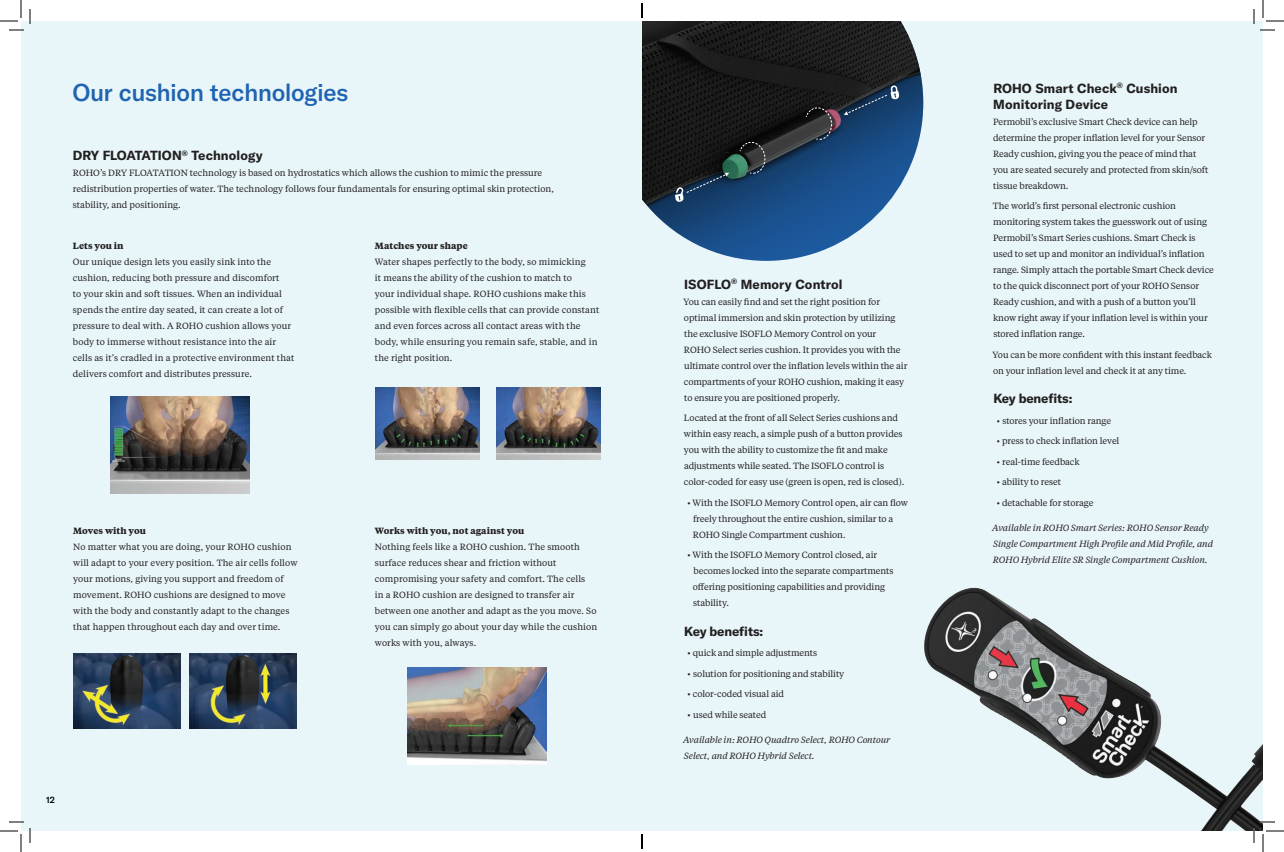
<style>
.page{position:relative;width:1284px;height:852px;background:#fff}
.page>*{position:absolute;margin:0;border:0;box-sizing:border-box;transform-origin:0 0}
.t1{font:500 24px "GT America";letter-spacing:-.005em;color:#2064b1}
.t2{font:700 13px/16px "GT America";letter-spacing:.01em;color:#231f20}
.t3{font:700 13px "GT America";letter-spacing:-.01em;color:#231f20}
.t4{font:9px/16px "Tiempos Text";letter-spacing:-.005em;color:#231f20}
.t5{font:italic 9px/16px "Tiempos Text";letter-spacing:-.01em;color:#231f20}
.t6{font:700 9px "Tiempos Text";letter-spacing:.01em;color:#231f20}
.t7{font:500 9px "GT America";color:#000}
</style>
<div class="page">
<div style="left:21px;top:21px;width:1242px;height:810px;background:#e8f6fa"></div>
<img style="left:407px;top:668px;width:140px;height:97px">
<img style="left:73px;top:653px;width:107px;height:75px">
<img style="left:190px;top:653px;width:107px;height:75px">
<img style="left:376px;top:387px;width:104px;height:73px">
<img style="left:496px;top:387px;width:105px;height:73px">
<img style="left:642px;top:21px;width:281px;height:240px">
<img style="left:111px;top:396px;width:139px;height:98px">
<svg style="left:805px;top:107px;width:27px;height:33px"></svg>
<svg style="left:739px;top:142px;width:27px;height:32px"></svg>
<svg style="left:675px;top:173px;width:54px;height:29px"></svg>
<svg style="left:844px;top:85px;width:55px;height:30px"></svg>
<img style="left:924px;top:587px;width:339px;height:244px">
<svg style="left:0;top:0;width:31px;height:31px"></svg>
<svg style="left:0;top:821px;width:31px;height:31px"></svg>
<svg style="left:1253px;top:0;width:31px;height:31px"></svg>
<svg style="left:1253px;top:821px;width:31px;height:31px"></svg>
<svg style="left:641px;top:3px;width:2px;height:15px"></svg>
<svg style="left:641px;top:834px;width:2px;height:15px"></svg>
<h1 class="t1" style="left:72px;top:78px;width:277px">Our cushion technologies</h1>
<h2 class="t2" style="left:73px;top:147px;width:191px">DRY FLOATATION<sup>®</sup> Technology</h2>
<p class="t4" style="left:73px;top:164px;width:483px">ROHO’s DRY FLOATATION technology is based on hydrostatics which allows the cushion to mimic the pressure redistribution properties of water. The technology follows four fundamentals for ensuring optimal skin protection, stability, and positioning.</p>
<p class="t6" style="left:73px;top:240px;width:52px">Lets you in</p>
<p class="t4" style="left:73px;top:254px;width:223px">Our unique design lets you easily sink into the cushion, reducing both pressure and discomfort<br>to your skin and soft tissues. When an individual spends the entire day seated, it can create a lot of pressure to deal with. A ROHO cushion allows your body to immerse without resistance into the air cells as it’s cradled in a protective environment that delivers comfort and distributes pressure.</p>
<p class="t6" style="left:73px;top:524px;width:74px">Moves with you</p>
<p class="t4" style="left:73px;top:538px;width:226px">No matter what you are doing, your ROHO cushion will adapt to your every position. The air cells follow your motions, giving you support and freedom of movement. ROHO cushions are designed to move with the body and constantly adapt to the changes that happen throughout each day and over time.</p>
<p class="t6" style="left:375px;top:240px;width:94px">Matches your shape</p>
<p class="t4" style="left:375px;top:254px;width:226px">Water shapes perfectly to the body, so mimicking<br>it means the ability of the cushion to match to<br>your individual shape. ROHO cushions make this possible with flexible cells that can provide constant and even forces across all contact areas with the body, while ensuring you remain safe, stable, and in the right position.</p>
<p class="t6" style="left:375px;top:524px;width:151px">Works with you, not against you</p>
<p class="t4" style="left:375px;top:538px;width:224px">Nothing feels like a ROHO cushion. The smooth surface reduces shear and friction without compromising your safety and comfort. The cells<br>in a ROHO cushion are designed to transfer air between one another and adapt as the you move. So you can simply go about your day while the cushion works with you, always.</p>
<p class="t7" style="left:46px;top:794px;width:10px">12</p>
<h2 class="t2" style="left:684px;top:276px;width:160px">ISOFLO<sup>®</sup> Memory Control</h2>
<p class="t4" style="left:684px;top:293px;width:225px">You can easily find and set the right position for optimal immersion and skin protection by utilizing the exclusive ISOFLO Memory Control on your<br>ROHO Select series cushion. It provides you with the ultimate control over the inflation levels within the air compartments of your ROHO cushion, making it easy to ensure you are positioned properly.</p>
<p class="t4" style="left:684px;top:410px;width:222px">Located at the front of all Select Series cushions and within easy reach, a simple push of a button provides you with the ability to customize the fit and make adjustments while seated. The ISOFLO control is color-coded for easy use (green is open, red is closed).</p>
<p class="t4" style="left:693px;top:494px;width:217px;text-indent:-5px">• With the ISOFLO Memory Control open, air can flow freely throughout the entire cushion, similar to a<br>ROHO Single Compartment cushion.</p>
<p class="t4" style="left:693px;top:547px;width:202px;text-indent:-5px">• With the ISOFLO Memory Control closed, air becomes locked into the separate compartments offering positioning capabilities and providing stability.</p>
<h2 class="t3" style="left:684px;top:623px;width:81px">Key benefits:</h2>
<p class="t4" style="left:688px;top:645px;width:131px">• quick and simple adjustments</p>
<p class="t4" style="left:688px;top:665px;width:158px">• solution for positioning and stability</p>
<p class="t4" style="left:688px;top:686px;width:98px">• color-coded visual aid</p>
<p class="t4" style="left:688px;top:706px;width:80px">• used while seated</p>
<p class="t5" style="left:683px;top:731px;width:209px">Available in: ROHO Quadtro Select, ROHO Contour<br>Select, and ROHO Hybrid Select.</p>
<h2 class="t2" style="left:993px;top:80px;width:186px">ROHO Smart Check<sup>®</sup> Cushion<br>Monitoring Device</h2>
<p class="t4" style="left:993px;top:113px;width:217px">Permobil’s exclusive Smart Check device can help determine the proper inflation level for your Sensor Ready cushion, giving you the peace of mind that you are seated securely and protected from skin/soft tissue breakdown.</p>
<p class="t4" style="left:993px;top:198px;width:222px">The world’s first personal electronic cushion monitoring system takes the guesswork out of using Permobil’s Smart Series cushions. Smart Check is used to set up and monitor an individual’s inflation range. Simply attach the portable Smart Check device to the quick disconnect port of your ROHO Sensor Ready cushion, and with a push of a button you’ll know right away if your inflation level is within your stored inflation range.</p>
<p class="t4" style="left:993px;top:346px;width:221px">You can be more confident with this instant feedback on your inflation level and check it at any time.</p>
<h2 class="t3" style="left:993px;top:390px;width:81px">Key benefits:</h2>
<p class="t4" style="left:997px;top:412px;width:116px">• stores your inflation range</p>
<p class="t4" style="left:997px;top:433px;width:124px">• press to check inflation level</p>
<p class="t4" style="left:997px;top:453px;width:84px">• real-time feedback</p>
<p class="t4" style="left:997px;top:474px;width:66px">• ability to reset</p>
<p class="t4" style="left:997px;top:494px;width:98px">• detachable for storage</p>
<p class="t5" style="left:992px;top:519px;width:223px">Available in ROHO Smart Series: ROHO Sensor Ready<br>Single Compartment High Profile and Mid Profile, and<br>ROHO Hybrid Elite SR Single Compartment Cushion.</p>
</div>
